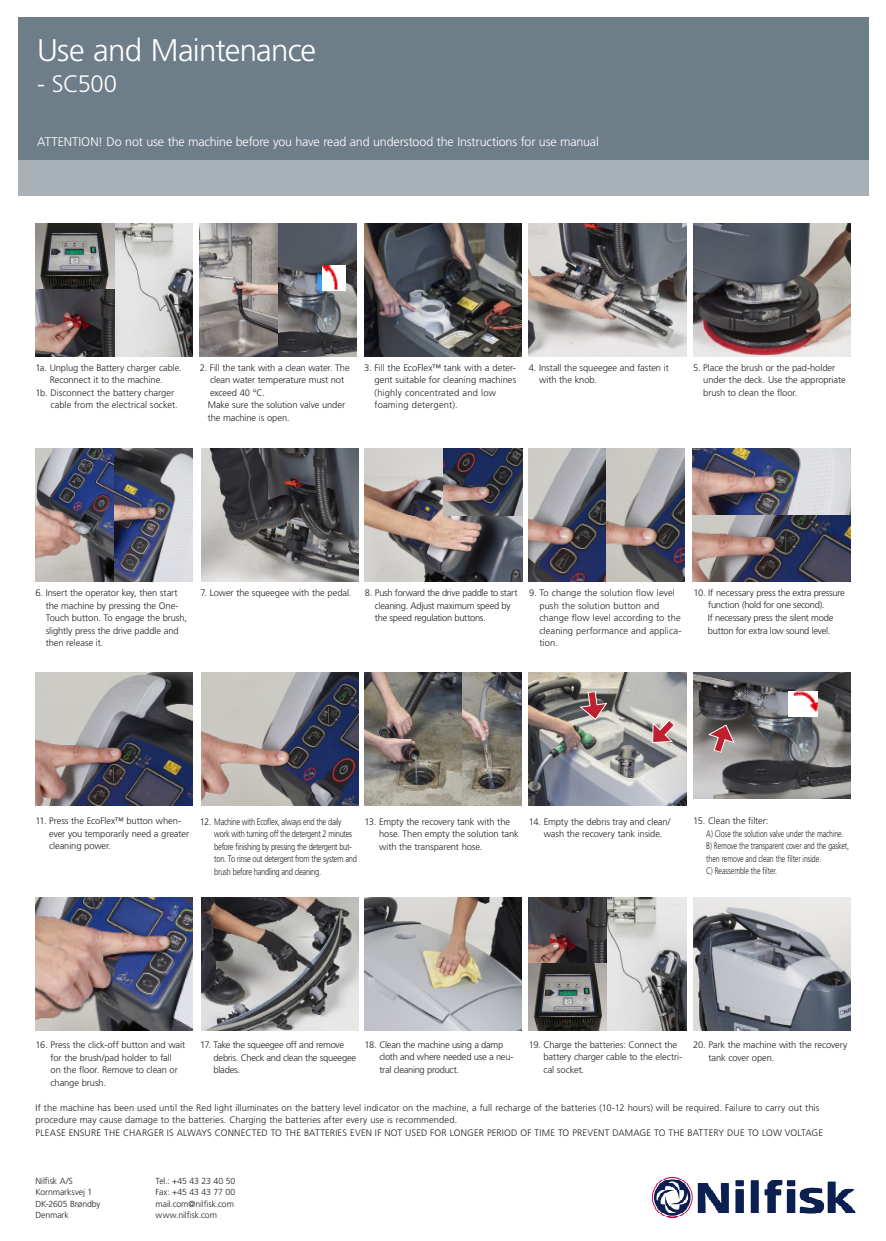
<style>
.page{position:relative;width:886px;height:1241px;background:#fff}
.page>*{position:absolute;margin:0;border:0;box-sizing:border-box;transform-origin:0 0}
.t1{font:300 31.25px "Frutiger LT Std";letter-spacing:-.025em;color:#fff}
.t2{font:300 23.75px "Frutiger LT Std";letter-spacing:-.02em;color:#fff}
.N_Body_text_15_20{font:300 12.5px "Frutiger LT Std";letter-spacing:-.015em;color:#fff}
.N_Body_text_15_20-2{font:300 9.38px/12.5px "Frutiger LT Std";letter-spacing:-.01em;color:#231f20}
.N_Body_text_15_20-3{font:300 9.38px/12.5px "Frutiger LT Std";letter-spacing:-.03em;color:#231f20}
.N_Body_text_15_20-4{font:300 9.38px/12.5px "Frutiger LT Std";letter-spacing:-.035em;color:#231f20}
.N_Body_text_15_20-5{font:300 9.38px/12.5px "Frutiger LT Std";letter-spacing:-.01em;color:#231f20;scale:.75 1}
.N_Body_text_15_20-6{font:300 9.38px "Frutiger LT Std";letter-spacing:.015em;color:#231f20}
.N_Body_text_15_20-7{font:300 9.38px/12.5px "Frutiger LT Std";letter-spacing:.01em;color:#231f20}
.t3{font:300 8.75px/11.2px "Frutiger LT Std";letter-spacing:-.015em;color:#231f20}
</style>
<div class="page">
<div style="left:18px;top:18px;width:850px;height:142px;background:#6e7e89"></div>
<div style="left:18px;top:160px;width:850px;height:36px;background:#a8b1b8"></div>
<img style="left:652px;top:1177px;width:203px;height:40px">
<img style="left:529px;top:672px;width:157px;height:133px">
<img style="left:364px;top:672px;width:99px;height:133px">
<img style="left:463px;top:672px;width:59px;height:133px">
<img style="left:365px;top:448px;width:157px;height:133px">
<img style="left:529px;top:448px;width:156px;height:133px">
<img style="left:693px;top:448px;width:157px;height:133px">
<img style="left:35px;top:223px;width:158px;height:133px">
<img style="left:201px;top:448px;width:158px;height:133px">
<img style="left:443px;top:448px;width:79px;height:67px">
<img style="left:200px;top:223px;width:156px;height:133px">
<img style="left:364px;top:223px;width:158px;height:133px">
<img style="left:529px;top:223px;width:157px;height:133px">
<img style="left:693px;top:223px;width:157px;height:133px">
<img style="left:35px;top:448px;width:158px;height:133px">
<img style="left:201px;top:897px;width:158px;height:133px">
<img style="left:35px;top:672px;width:158px;height:133px">
<img style="left:201px;top:672px;width:158px;height:133px">
<img style="left:693px;top:672px;width:157px;height:126px">
<img style="left:364px;top:897px;width:158px;height:133px">
<img style="left:693px;top:897px;width:157px;height:133px">
<img style="left:607px;top:897px;width:79px;height:133px">
<img style="left:529px;top:897px;width:78px;height:133px">
<img style="left:35px;top:897px;width:158px;height:133px">
<img style="left:788px;top:691px;width:29px;height:25px">
<img style="left:322px;top:266px;width:23px;height:25px">
<svg style="left:578px;top:690px;width:30px;height:30px"></svg>
<svg style="left:652px;top:719px;width:24px;height:24px"></svg>
<svg style="left:707px;top:723px;width:29px;height:30px"></svg>
<p class="t1" style="left:37px;top:32px;width:281px">Use and Maintenance</p>
<p class="t2" style="left:37px;top:70px;width:81px">- SC500</p>
<p class="N_Body_text_15_20" style="left:37px;top:134px;width:563px">ATTENTION! Do not use the machine before you have read and understood the Instructions for use manual</p>
<p class="N_Body_text_15_20-2" style="left:35px;top:361px;width:148px;text-align:center">1a. Unplug the Battery charger cable.<br>Reconnect it to the machine.</p>
<p class="N_Body_text_15_20-2" style="left:50px;top:386px;width:129px;text-indent:-15px">1b. Disconnect the battery charger cable from the electrical socket.</p>
<p class="N_Body_text_15_20-2" style="left:210px;top:361px;width:141px;text-indent:-10px">2. Fill the tank with a clean water. The clean water temperature must not exceed 40 °C.</p>
<p class="N_Body_text_15_20-2" style="left:208px;top:399px;width:139px">Make sure the solution valve under the machine is open.</p>
<p class="N_Body_text_15_20-2" style="left:374px;top:361px;width:143px;text-indent:-10px">3. Fill the EcoFlex™ tank with a deter&shy;gent suitable for cleaning machines (highly concentrated and low foaming detergent).</p>
<p class="N_Body_text_15_20-2" style="left:539px;top:361px;width:131px;text-indent:-10px">4. Install the squeegee and fasten it with the knob.</p>
<p class="N_Body_text_15_20-2" style="left:703px;top:361px;width:144px;text-indent:-10px">5. Place the brush or the pad-holder under the deck. Use the appropriate brush to clean the floor.</p>
<p class="N_Body_text_15_20-2" style="left:35px;top:586px;width:144px">6. Insert the operator key, then start</p>
<p class="N_Body_text_15_20-2" style="left:200px;top:586px;width:153px">7. Lower the squeegee with the pedal.</p>
<p class="N_Body_text_15_20-2" style="left:46px;top:599px;width:143px">the machine by pressing the One-<br>Touch button. To engage the brush, slightly press the drive paddle and then release it.</p>
<p class="N_Body_text_15_20-3" style="left:375px;top:586px;width:144px;text-indent:-10px">8. Push forward the drive paddle to start cleaning. Adjust maximum speed by the speed regulation buttons.</p>
<p class="N_Body_text_15_20-7" style="left:539px;top:586px;width:144px;text-indent:-10px">9. To change the solution flow level push the solution button and change flow level according to the cleaning performance and applica&shy;tion.</p>
<p class="N_Body_text_15_20-3" style="left:693px;top:586px;width:153px;text-align:center">10. If necessary press the extra pressure function (hold for one second).</p>
<p class="N_Body_text_15_20-3" style="left:708px;top:611px;width:127px">If necessary press the silent mode button for extra low sound level.</p>
<p class="N_Body_text_15_20-2" style="left:49px;top:815px;width:141px;text-indent:-14px">11. Press the EcoFlex™ button when&shy;ever you temporarily need a greater cleaning power.</p>
<p class="N_Body_text_15_20-2" style="left:544px;top:815px;width:128px;text-indent:-15px">14. Empty the debris tray and clean/ wash the recovery tank inside.</p>
<p class="N_Body_text_15_20-2" style="left:693px;top:814px;width:77px">15. Clean the filter:</p>
<p class="N_Body_text_15_20-4" style="left:214px;top:815px;width:144px;text-indent:-15px">12. Machine with Ecoflex, always end the daily work with turning off the detergent 2 minutes before finishing by pressing the detergent but&shy;ton. To rinse out detergent from the system and brush before handling and cleaning.</p>
<p class="N_Body_text_15_20-2" style="left:379px;top:815px;width:141px;text-indent:-15px">13. Empty the recovery tank with the hose. Then empty the solution tank with the transparent hose.</p>
<p class="N_Body_text_15_20-5" style="left:706px;top:827px;width:184px">A) Close the solution valve under the machine.</p>
<p class="N_Body_text_15_20-5" style="left:706px;top:839px;width:192px">B) Remove the transparent cover and the gasket, then remove and clean the filter inside.</p>
<p class="N_Body_text_15_20-5" style="left:706px;top:864px;width:96px">C) Reassemble the filter.</p>
<p class="N_Body_text_15_20-2" style="left:51px;top:1038px;width:136px;text-indent:-15px">16. Press the click-off button and wait for the brush/pad holder to fall<br>on the floor. Remove to clean or change brush.</p>
<p class="N_Body_text_15_20-3" style="left:214px;top:1038px;width:144px;text-indent:-14px">17. Take the squeegee off and remove debris. Check and clean the squeegee blades.</p>
<p class="N_Body_text_15_20-2" style="left:543px;top:1038px;width:140px;text-indent:-15px">19. Charge the batteries: Connect the battery charger cable to the electri&shy;cal socket.</p>
<p class="N_Body_text_15_20-2" style="left:708px;top:1038px;width:140px;text-indent:-15px">20. Park the machine with the recovery tank cover open.</p>
<p class="N_Body_text_15_20-4" style="left:379px;top:1038px;width:136px;text-indent:-15px">18. Clean the machine using a damp cloth and where needed use a neu&shy;tral cleaning product.</p>
<p class="N_Body_text_15_20-2" style="left:36px;top:1101px;width:785px">If the machine has been used until the Red light illuminates on the battery level indicator on the machine, a full recharge of the batteries (10-12 hours) will be required. Failure to carry out this procedure may cause damage to the batteries. Charging the batteries after every use is recommended.</p>
<p class="N_Body_text_15_20-6" style="left:36px;top:1127px;width:789px">PLEASE ENSURE THE CHARGER IS ALWAYS CONNECTED TO THE BATTERIES EVEN IF NOT USED FOR LONGER PERIOD OF TIME TO PREVENT DAMAGE TO THE BATTERY DUE TO LOW VOLTAGE</p>
<p class="t3" style="left:35px;top:1175px;width:67px">Nilfisk A/S<br>Kornmarksvej 1<br>DK-2605 Brøndby<br>Denmark</p>
<p class="t3" style="left:156px;top:1175px;width:81px">Tel.: +45 43 23 40 50<br>Fax: +45 43 43 77 00 mail.com@nilfisk.com www.nilfisk.com</p>
</div>
